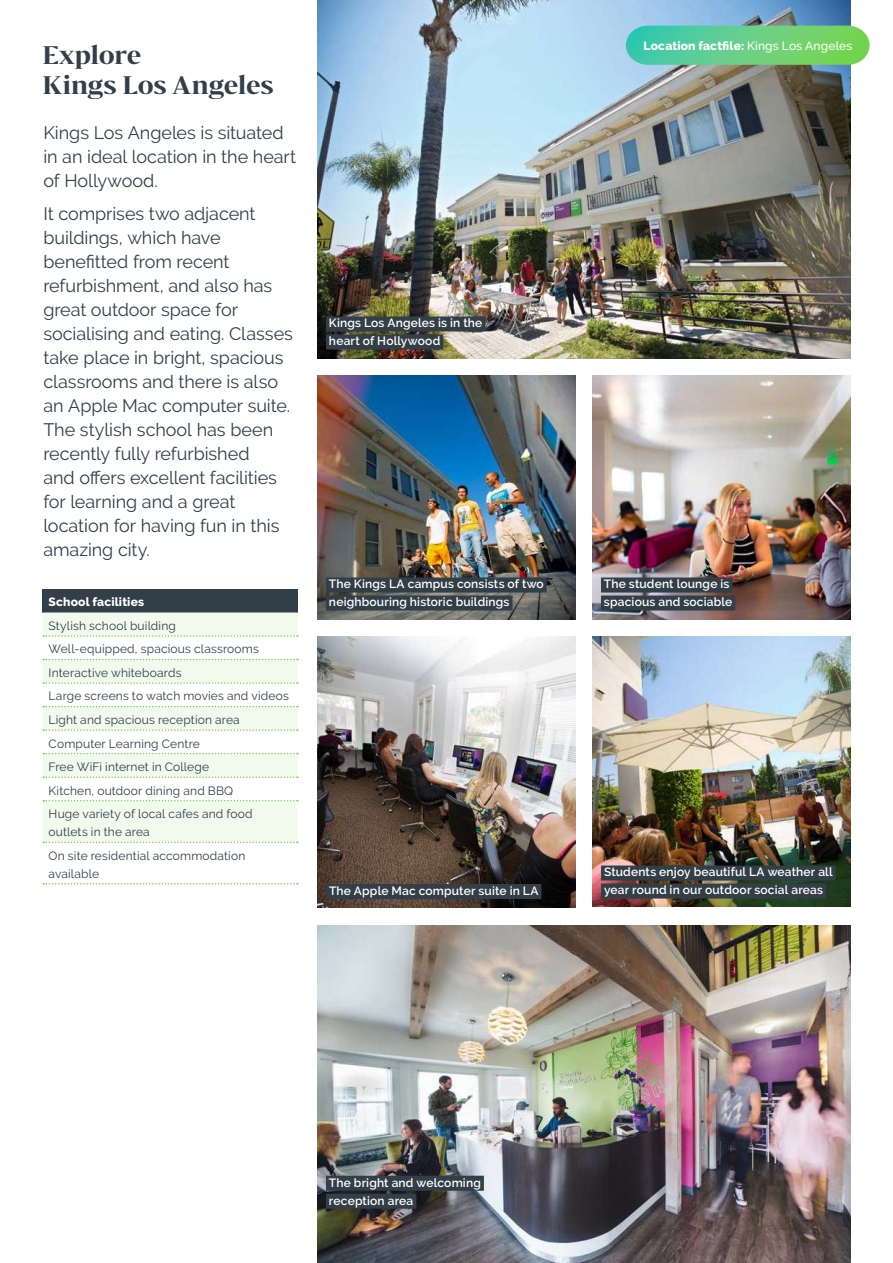
<style>
.page{position:relative;width:893px;height:1263px;background:#fff}
.page>*{position:absolute;margin:0;border:0;box-sizing:border-box;transform-origin:0 0}
.t1{font:700 24px/30px "Bw Darius";letter-spacing:-.005em;color:#323e48}
.t2{font:18px/24px "Raleway";letter-spacing:-.005em;color:#323e48}
.t3{font:12px/23.5px "Raleway";letter-spacing:.015em;color:#323e48}
.t4{font:600 12px/18px "Raleway";letter-spacing:.015em;color:#fff}
.t5{font:800 12px "Raleway";letter-spacing:.015em;color:#fff}
.s1{font-weight:500}
</style>
<div class="page">
<div style="left:43px;top:589px;width:255px;height:23px;background:#323e48"></div>
<svg style="left:43px;top:612px;width:255px;height:229px;fill:#f1fbed"></svg>
<svg style="left:43px;top:635px;width:255px;height:2px"></svg>
<svg style="left:43px;top:659px;width:255px;height:1px"></svg>
<svg style="left:43px;top:682px;width:255px;height:2px"></svg>
<svg style="left:43px;top:706px;width:255px;height:1px"></svg>
<svg style="left:43px;top:729px;width:255px;height:2px"></svg>
<svg style="left:43px;top:753px;width:255px;height:1px"></svg>
<svg style="left:43px;top:776px;width:255px;height:2px"></svg>
<svg style="left:43px;top:800px;width:255px;height:1px"></svg>
<svg style="left:43px;top:841px;width:255px;height:2px"></svg>
<svg style="left:43px;top:883px;width:255px;height:1px"></svg>
<img style="left:592px;top:376px;width:258px;height:243px">
<img style="left:317px;top:925px;width:533px;height:338px">
<img style="left:317px;top:637px;width:258px;height:270px">
<div style="left:601px;top:577px;width:131px;height:15px;background:#323e48"></div>
<div style="left:601px;top:595px;width:134px;height:15px;background:#323e48"></div>
<div style="left:326px;top:1176px;width:158px;height:15px;background:#323e48"></div>
<div style="left:326px;top:1194px;width:90px;height:15px;background:#323e48"></div>
<div style="left:326px;top:884px;width:215px;height:15px;background:#323e48"></div>
<img style="left:317px;top:0;width:533px;height:358px">
<img style="left:317px;top:376px;width:258px;height:243px">
<img style="left:592px;top:637px;width:258px;height:269px">
<div style="left:326px;top:316px;width:159px;height:15px;background:#323e48"></div>
<div style="left:326px;top:334px;width:117px;height:15px;background:#323e48"></div>
<div style="left:326px;top:577px;width:221px;height:15px;background:#323e48"></div>
<div style="left:326px;top:595px;width:187px;height:15px;background:#323e48"></div>
<div style="left:601px;top:865px;width:235px;height:15px;background:#323e48"></div>
<div style="left:601px;top:883px;width:225px;height:15px;background:#323e48"></div>
<svg style="left:626px;top:26px;width:244px;height:39px;background:#65cf87"></svg>
<h1 class="t1" style="left:43px;top:39px;width:233px">Explore<br>Kings Los Angeles</h1>
<p class="t2" style="left:43px;top:121px;width:254px">Kings Los Angeles is situated in an ideal location in the heart of Hollywood.</p>
<p class="t2" style="left:43px;top:202px;width:251px">It comprises two adjacent buildings, which have benefitted from recent refurbishment, and also has great outdoor space for socialising and eating. Classes take place in bright, spacious classrooms and there is also an Apple Mac computer suite.<br>The stylish school has been recently fully refurbished<br>and offers excellent facilities for learning and a great location for having fun in this amazing city.</p>
<p class="t5" style="left:49px;top:595px;width:97px">School facilities</p>
<p class="t3" style="left:49px;top:614px;width:242px">Stylish school building<br>Well-equipped, spacious classrooms<br>Interactive whiteboards<br>Large screens to watch movies and videos<br>Light and spacious reception area<br>Computer Learning Centre<br>Free WiFi internet in College<br>Kitchen, outdoor dining and BBQ<br>Huge variety of local cafes and food</p>
<p class="t3" style="left:49px;top:820px;width:198px">outlets in the area<br>On site residential accommodation</p>
<p class="t3" style="left:49px;top:861px;width:52px">available</p>
<p class="t4" style="left:329px;top:314px;width:155px">Kings Los Angeles is in the heart of Hollywood</p>
<p class="t4" style="left:329px;top:575px;width:216px">The Kings LA campus consists of two neighbouring historic buildings</p>
<p class="t4" style="left:329px;top:881px;width:211px">The Apple Mac computer suite in LA</p>
<p class="t5" style="left:644px;top:39px;width:210px">Location factfile: <span class="s1">Kings Los Angeles</span></p>
<p class="t4" style="left:604px;top:575px;width:130px">The student lounge is spacious and sociable</p>
<p class="t4" style="left:604px;top:863px;width:230px">Students enjoy beautiful LA weather all year round in our outdoor social areas</p>
<p class="t4" style="left:329px;top:1173px;width:153px">The bright and welcoming reception area</p>
</div>
